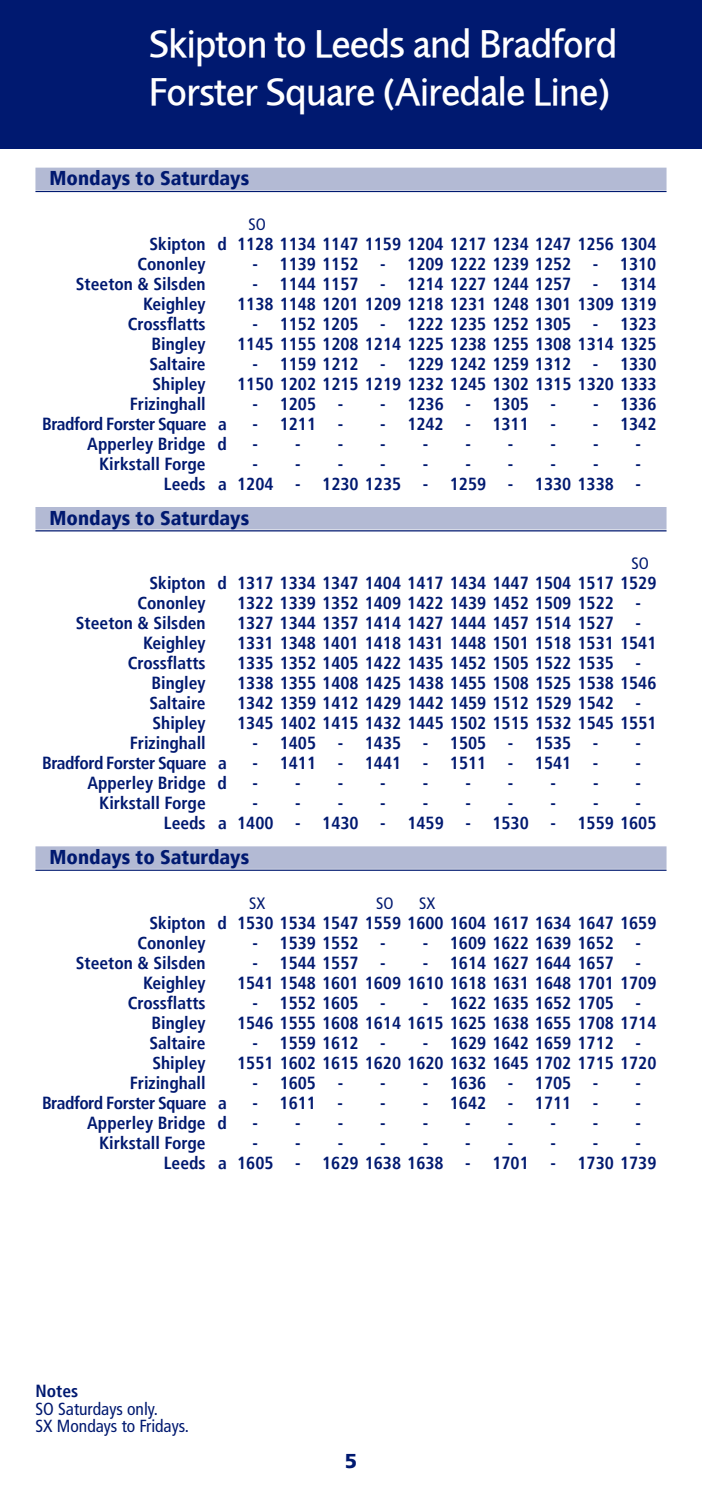
<style>
.page{position:relative;width:702px;height:1489px;background:#fff}
.page>*{position:absolute;margin:0;border:0;box-sizing:border-box;transform-origin:0 0}
.t1{font:500 40px/48px "Foundry Sans";letter-spacing:-.02em;color:#fff;scale:.96 1}
.t2{font:900 condensed 20px "Frutiger LT";color:#001970}
.t3{font:900 20px "Frutiger LT";color:#001970}
.t4{font:700 condensed 17.5px/20px "Frutiger LT";color:#001970}
.t5{font:700 condensed 17.5px "Frutiger LT";letter-spacing:-.03em;color:#001970}
.t6{font:condensed 17.5px/17.5px "Frutiger LT";color:#001970}
.t7{font:condensed 16.5px "Frutiger LT";color:#001970}
</style>
<div class="page">
<div style="left:0;top:0;width:702px;height:149px;background:#001970"></div>
<div style="left:35px;top:168px;width:631px;height:22px;background:#b3bad4"></div>
<hr style="left:35px;top:191px;width:631px;height:1px;background:#001970">
<div style="left:35px;top:507px;width:631px;height:22px;background:#b3bad4"></div>
<hr style="left:35px;top:530px;width:631px;height:1px;background:#001970">
<div style="left:35px;top:846px;width:631px;height:22px;background:#b3bad4"></div>
<hr style="left:35px;top:869px;width:631px;height:1px;background:#001970">
<h1 class="t1" style="left:149px;top:19px;width:489px">Skipton to Leeds and Bradford<br>Forster Square (Airedale Line)</h1>
<p class="t2" style="left:50px;top:166px;width:201px">Mondays to Saturdays</p>
<p class="t7" style="left:248px;top:214px;width:19px">SO</p>
<p class="t4" style="left:137px;top:234px;width:520px;text-indent:12px">Skipton d 1128 1134 1147 1159 1204 1217 1234 1247 1256 1304<br>Cononley</p>
<p class="t4" style="left:252px;top:254px;width:405px">- 1139 1152 - 1209 1222 1239 1252 - 1310</p>
<p class="t4" style="left:76px;top:274px;width:131px">Steeton &amp; Silsden</p>
<p class="t4" style="left:252px;top:274px;width:405px">- 1144 1157 - 1214 1227 1244 1257 - 1314</p>
<p class="t4" style="left:143px;top:294px;width:64px">Keighley</p>
<p class="t4" style="left:237px;top:294px;width:421px">1138 1148 1201 1209 1218 1231 1248 1301 1309 1319</p>
<p class="t4" style="left:128px;top:314px;width:79px">Crossflatts</p>
<p class="t4" style="left:252px;top:314px;width:405px">- 1152 1205 - 1222 1235 1252 1305 - 1323</p>
<p class="t4" style="left:151px;top:334px;width:56px">Bingley</p>
<p class="t4" style="left:237px;top:334px;width:421px">1145 1155 1208 1214 1225 1238 1255 1308 1314 1325</p>
<p class="t4" style="left:149px;top:354px;width:58px">Saltaire</p>
<p class="t4" style="left:252px;top:354px;width:405px">- 1159 1212 - 1229 1242 1259 1312 - 1330</p>
<p class="t4" style="left:152px;top:374px;width:55px">Shipley</p>
<p class="t4" style="left:237px;top:374px;width:421px">1150 1202 1215 1219 1232 1245 1302 1315 1320 1333</p>
<p class="t4" style="left:130px;top:394px;width:77px">Frizinghall</p>
<p class="t4" style="left:253px;top:394px;width:92px">- 1205 -</p>
<p class="t4" style="left:380px;top:394px;width:177px">- 1236 - 1305 -</p>
<p class="t4" style="left:593px;top:394px;width:65px">- 1336</p>
<p class="t5" style="left:42px;top:413px;width:186px">Bradford Forster Square a</p>
<p class="t4" style="left:252px;top:414px;width:92px">- 1211 -</p>
<p class="t4" style="left:380px;top:414px;width:177px">- 1242 - 1311 -</p>
<p class="t4" style="left:593px;top:414px;width:65px">- 1342</p>
<p class="t4" style="left:87px;top:434px;width:141px">Apperley Bridge d</p>
<p class="t4" style="left:252px;top:434px;width:50px">- -</p>
<p class="t4" style="left:338px;top:434px;width:50px">- -</p>
<p class="t4" style="left:423px;top:434px;width:50px">- -</p>
<p class="t4" style="left:508px;top:434px;width:50px">- -</p>
<p class="t4" style="left:593px;top:434px;width:50px">- -</p>
<p class="t4" style="left:99px;top:454px;width:108px">Kirkstall Forge</p>
<p class="t4" style="left:252px;top:454px;width:50px">- -</p>
<p class="t4" style="left:338px;top:454px;width:50px">- -</p>
<p class="t4" style="left:423px;top:454px;width:50px">- -</p>
<p class="t4" style="left:508px;top:454px;width:50px">- -</p>
<p class="t4" style="left:164px;top:454px;width:478px;text-align:right">- -<br>Leeds a 1204 - 1230 1235 - 1259 - 1330 1338 -</p>
<p class="t2" style="left:50px;top:505px;width:201px">Mondays to Saturdays</p>
<p class="t7" style="left:631px;top:554px;width:19px">SO</p>
<p class="t4" style="left:137px;top:573px;width:520px;text-indent:12px">Skipton d 1317 1334 1347 1404 1417 1434 1447 1504 1517 1529<br>Cononley</p>
<p class="t4" style="left:237px;top:593px;width:405px">1322 1339 1352 1409 1422 1439 1452 1509 1522 -</p>
<p class="t4" style="left:76px;top:613px;width:131px">Steeton &amp; Silsden</p>
<p class="t4" style="left:237px;top:613px;width:405px">1327 1344 1357 1414 1427 1444 1457 1514 1527 -</p>
<p class="t4" style="left:143px;top:633px;width:64px">Keighley</p>
<p class="t4" style="left:237px;top:633px;width:421px">1331 1348 1401 1418 1431 1448 1501 1518 1531 1541</p>
<p class="t4" style="left:128px;top:653px;width:79px">Crossflatts</p>
<p class="t4" style="left:237px;top:653px;width:405px">1335 1352 1405 1422 1435 1452 1505 1522 1535 -</p>
<p class="t4" style="left:151px;top:673px;width:56px">Bingley</p>
<p class="t4" style="left:237px;top:673px;width:421px">1338 1355 1408 1425 1438 1455 1508 1525 1538 1546</p>
<p class="t4" style="left:149px;top:693px;width:58px">Saltaire</p>
<p class="t4" style="left:237px;top:693px;width:405px">1342 1359 1412 1429 1442 1459 1512 1529 1542 -</p>
<p class="t4" style="left:152px;top:713px;width:55px">Shipley</p>
<p class="t4" style="left:237px;top:713px;width:421px">1345 1402 1415 1432 1445 1502 1515 1532 1545 1551</p>
<p class="t4" style="left:130px;top:733px;width:77px">Frizinghall</p>
<p class="t4" style="left:253px;top:733px;width:347px">- 1405 - 1435 - 1505 - 1535 -</p>
<p class="t4" style="left:635px;top:733px;width:7px">-</p>
<p class="t5" style="left:42px;top:752px;width:186px">Bradford Forster Square a</p>
<p class="t4" style="left:252px;top:753px;width:347px">- 1411 - 1441 - 1511 - 1541 -</p>
<p class="t4" style="left:635px;top:753px;width:7px">-</p>
<p class="t4" style="left:87px;top:773px;width:141px">Apperley Bridge d</p>
<p class="t4" style="left:252px;top:773px;width:50px">- -</p>
<p class="t4" style="left:338px;top:773px;width:50px">- -</p>
<p class="t4" style="left:423px;top:773px;width:50px">- -</p>
<p class="t4" style="left:508px;top:773px;width:50px">- -</p>
<p class="t4" style="left:593px;top:773px;width:50px">- -</p>
<p class="t4" style="left:99px;top:793px;width:108px">Kirkstall Forge</p>
<p class="t4" style="left:252px;top:793px;width:50px">- -</p>
<p class="t4" style="left:338px;top:793px;width:50px">- -</p>
<p class="t4" style="left:423px;top:793px;width:50px">- -</p>
<p class="t4" style="left:508px;top:793px;width:50px">- -</p>
<p class="t4" style="left:164px;top:793px;width:494px;text-indent:429px">- -<br>Leeds a 1400 - 1430 - 1459 - 1530 - 1559 1605</p>
<p class="t2" style="left:50px;top:844px;width:201px">Mondays to Saturdays</p>
<p class="t7" style="left:249px;top:893px;width:18px">SX</p>
<p class="t7" style="left:376px;top:893px;width:19px">SO</p>
<p class="t7" style="left:419px;top:893px;width:18px">SX</p>
<p class="t4" style="left:137px;top:912px;width:520px;text-indent:12px">Skipton d 1530 1534 1547 1559 1600 1604 1617 1634 1647 1659<br>Cononley</p>
<p class="t4" style="left:252px;top:932px;width:135px">- 1539 1552 -</p>
<p class="t4" style="left:422px;top:932px;width:220px">- 1609 1622 1639 1652 -</p>
<p class="t4" style="left:76px;top:952px;width:131px">Steeton &amp; Silsden</p>
<p class="t4" style="left:252px;top:952px;width:135px">- 1544 1557 -</p>
<p class="t4" style="left:422px;top:952px;width:220px">- 1614 1627 1644 1657 -</p>
<p class="t4" style="left:143px;top:972px;width:64px">Keighley</p>
<p class="t4" style="left:237px;top:972px;width:421px">1541 1548 1601 1609 1610 1618 1631 1648 1701 1709</p>
<p class="t4" style="left:128px;top:992px;width:79px">Crossflatts</p>
<p class="t4" style="left:252px;top:992px;width:135px">- 1552 1605 -</p>
<p class="t4" style="left:422px;top:992px;width:220px">- 1622 1635 1652 1705 -</p>
<p class="t4" style="left:151px;top:1012px;width:56px">Bingley</p>
<p class="t4" style="left:237px;top:1012px;width:421px">1546 1555 1608 1614 1615 1625 1638 1655 1708 1714</p>
<p class="t4" style="left:149px;top:1032px;width:58px">Saltaire</p>
<p class="t4" style="left:252px;top:1032px;width:135px">- 1559 1612 -</p>
<p class="t4" style="left:422px;top:1032px;width:220px">- 1629 1642 1659 1712 -</p>
<p class="t4" style="left:152px;top:1052px;width:55px">Shipley</p>
<p class="t4" style="left:237px;top:1052px;width:421px">1551 1602 1615 1620 1620 1632 1645 1702 1715 1720</p>
<p class="t4" style="left:130px;top:1072px;width:77px">Frizinghall</p>
<p class="t4" style="left:252px;top:1072px;width:92px">- 1605 -</p>
<p class="t4" style="left:380px;top:1072px;width:220px">- - 1636 - 1705 -</p>
<p class="t4" style="left:635px;top:1072px;width:7px">-</p>
<p class="t5" style="left:42px;top:1092px;width:186px">Bradford Forster Square a</p>
<p class="t4" style="left:252px;top:1092px;width:92px">- 1611 -</p>
<p class="t4" style="left:380px;top:1092px;width:220px">- - 1642 - 1711 -</p>
<p class="t4" style="left:635px;top:1092px;width:7px">-</p>
<p class="t4" style="left:87px;top:1112px;width:141px">Apperley Bridge d</p>
<p class="t4" style="left:252px;top:1112px;width:50px">- -</p>
<p class="t4" style="left:337px;top:1112px;width:50px">- -</p>
<p class="t4" style="left:423px;top:1112px;width:50px">- -</p>
<p class="t4" style="left:508px;top:1112px;width:50px">- -</p>
<p class="t4" style="left:593px;top:1112px;width:50px">- -</p>
<p class="t4" style="left:99px;top:1132px;width:108px">Kirkstall Forge</p>
<p class="t4" style="left:252px;top:1132px;width:50px">- -</p>
<p class="t4" style="left:337px;top:1132px;width:50px">- -</p>
<p class="t4" style="left:423px;top:1132px;width:50px">- -</p>
<p class="t4" style="left:508px;top:1132px;width:50px">- -</p>
<p class="t4" style="left:164px;top:1132px;width:494px;text-indent:429px">- -<br>Leeds a 1605 - 1629 1638 1638 - 1701 - 1730 1739</p>
<p class="t4" style="left:35px;top:1380px;width:44px">Notes</p>
<p class="t6" style="left:35px;top:1399px;width:155px">SO Saturdays only.<br>SX Mondays to Fridays.</p>
<p class="t3" style="left:345px;top:1448px;width:14px">5</p>
</div>
